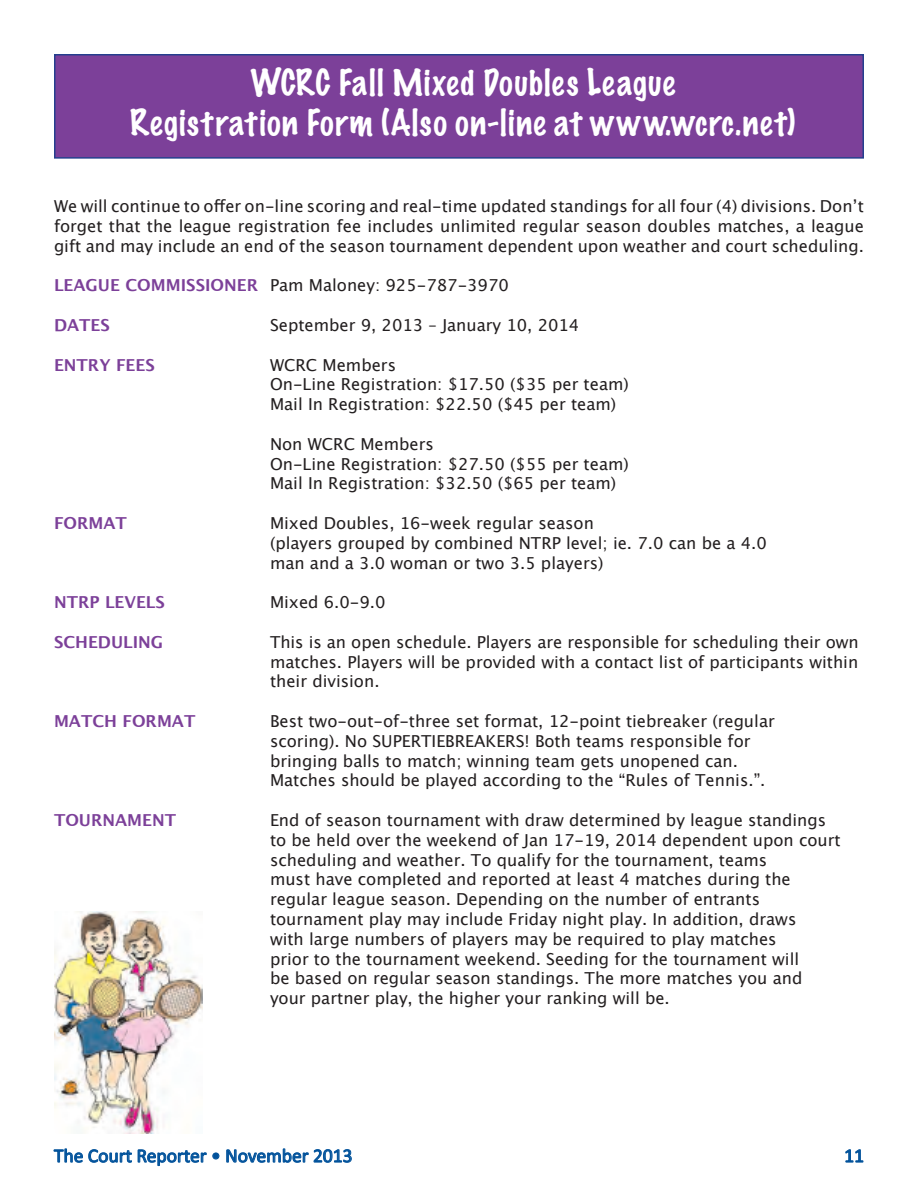
<style>
.page{position:relative;width:918px;height:1188px;background:#fff}
.page>*{position:absolute;margin:0;border:0;box-sizing:border-box;transform-origin:0 0}
.t1{font:100 33px/39.6px "Marker Felt";letter-spacing:.035em;color:#fff;text-align:center}
.t2{font:19.5px "Calibri";color:#01529b}
.t3{font:16.5px/19.8px "Lucida Grande";color:#231f20}
.t4{font:700 16.5px "Lucida Grande";color:#7c4099}
.s1{font-weight:700;color:#7c4099}
</style>
<div class="page">
<svg style="left:53px;top:1148px;width:167px;height:18px"></svg>
<svg style="left:226px;top:1148px;width:126px;height:15px"></svg>
<svg style="left:845px;top:1149px;width:19px;height:14px"></svg>
<img style="left:54px;top:912px;width:148px;height:222px">
<div style="left:54px;top:54px;width:810px;height:105px;background:#7c4099;border:2px solid #253f8e"></div>
<h1 class="t1" style="left:130px;top:63px;width:667px">WCRC Fall Mixed Doubles League<br>Registration Form (Also on-line at www.wcrc.net)</h1>
<p class="t3" style="left:54px;top:197px;width:812px;text-align:justify">We will continue to offer on-line scoring and real-time updated standings for all four (4) divisions. Don’t forget that the league registration fee includes unlimited regular season doubles matches, a league gift and may include an end of the season tournament dependent upon weather and court scheduling.</p>
<p class="t3" style="left:54px;top:276px;width:456px"><span class="s1">LEAGUE COMMISSIONER</span> Pam Maloney: 925-787-3970</p>
<p class="t4" style="left:54px;top:312px;width:47px">DATES</p>
<p class="t3" style="left:270px;top:315px;width:311px">September 9, 2013 – January 10, 2014</p>
<p class="t4" style="left:54px;top:351px;width:82px">ENTRY FEES</p>
<p class="t3" style="left:270px;top:355px;width:360px">WCRC Members<br>On-Line Registration: $17.50 ($35 per team)<br>Mail In Registration: $22.50 ($45 per team)</p>
<p class="t3" style="left:270px;top:434px;width:360px">Non WCRC Members<br>On-Line Registration: $27.50 ($55 per team)<br>Mail In Registration: $32.50 ($65 per team)</p>
<p class="t4" style="left:54px;top:510px;width:24px">FORMA</p>
<p class="t4" style="left:116px;top:510px;width:13px">T</p>
<p class="t3" style="left:270px;top:513px;width:498px">Mixed Doubles, 16-week regular season<br>(players grouped by combined NTRP level; ie. 7.0 can be a 4.0 man and a 3.0 woman or two 3.5 players)</p>
<p class="t4" style="left:54px;top:589px;width:93px">NTRP LEVELS</p>
<p class="t3" style="left:270px;top:593px;width:117px">Mixed 6.0-9.0</p>
<p class="t4" style="left:54px;top:629px;width:46px">SCHEDULING</p>
<p class="t3" style="left:270px;top:632px;width:590px;text-align:justify">This is an open schedule. Players are responsible for scheduling their own matches. Players will be provided with a contact list of participants within their division.</p>
<p class="t4" style="left:54px;top:708px;width:92px">MATCH FORMA</p>
<p class="t4" style="left:184px;top:708px;width:13px">T</p>
<p class="t3" style="left:270px;top:711px;width:506px">Best two-out-of-three set format, 12-point tiebreaker (regular scoring). No SUPERTIEBREAKERS! Both teams responsible for bringing balls to match; winning team gets unopened can.<br>Matches should be played according to the “Rules of Tennis.”.</p>
<p class="t4" style="left:54px;top:807px;width:14px">TOURNAMEN</p>
<p class="t4" style="left:165px;top:807px;width:13px">T</p>
<p class="t3" style="left:270px;top:810px;width:572px">End of season tournament with draw determined by league standings to be held over the weekend of Jan 17-19, 2014 dependent upon court scheduling and weather. To qualify for the tournament, teams<br>must have completed and reported at least 4 matches during the regular league season. Depending on the number of entrants tournament play may include Friday night play. In addition, draws<br>with large numbers of players may be required to play matches<br>prior to the tournament weekend. Seeding for the tournament will<br>be based on regular season standings. The more matches you and your partner play, the higher your ranking will be.</p>
<p class="t2" style="left:54px;top:1143px;width:300px">The Court Reporter • November 2013</p>
<p class="t2" style="left:844px;top:1143px;width:21px">11</p>
</div>
